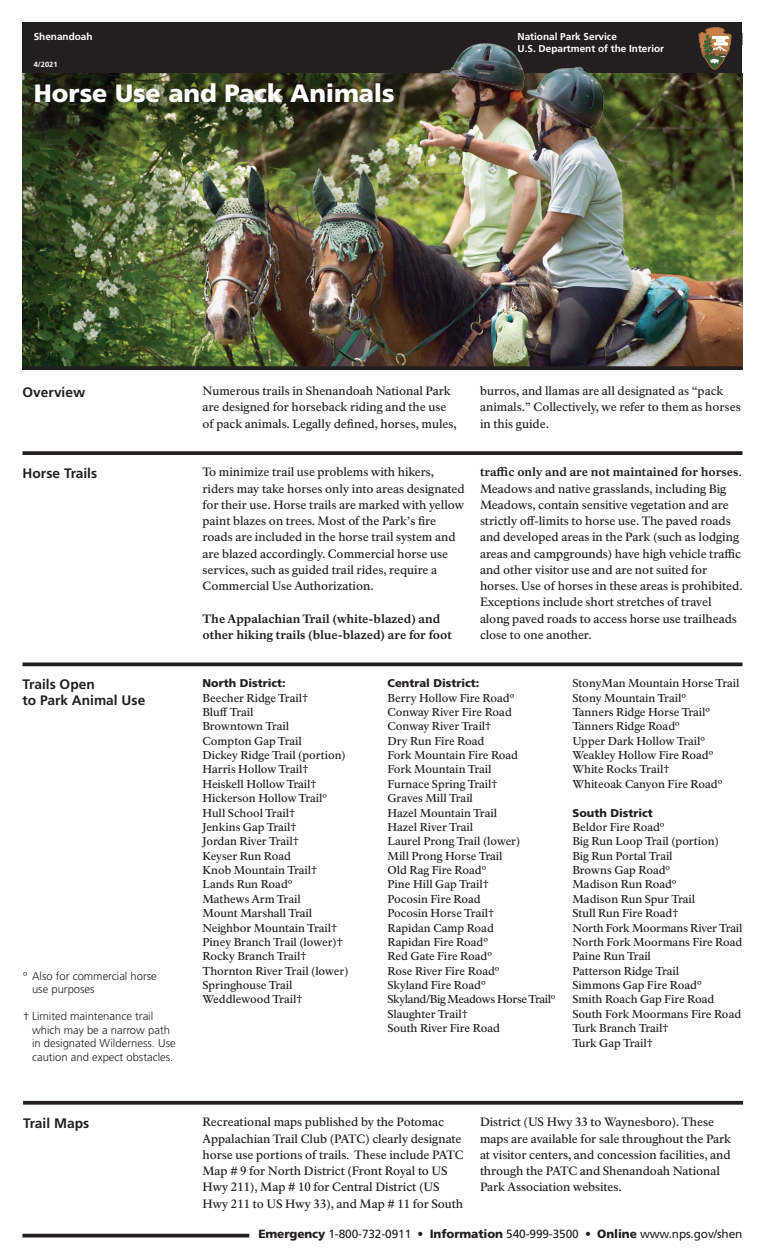
<style>
.page{position:relative;width:765px;height:1260px;background:#fff}
.page>*{position:absolute;margin:0;border:0;box-sizing:border-box;transform-origin:0 0}
.Main_Title_H1{font:900 25px "Frutiger LT Std";letter-spacing:-.005em;color:#fff}
.Left_Side_Sub_Header{font:700 13.75px "Frutiger LT Std";color:#231f20}
.Main_Body{font:500 11.88px/16.2px "NPS Rawlinson OT";letter-spacing:-.005em;color:#231f20}
.Main_Body-2{font:800 11.88px/16.2px "NPS Rawlinson OT";color:#231f20}
.P_1_Footer{font:11.88px "Frutiger LT Std";letter-spacing:-.01em;color:#231f20}
.Trail_List{font:500 11.25px/14.4px "NPS Rawlinson OT";letter-spacing:-.005em;color:#231f20}
.t1{font:300 11.25px/13.5px "Frutiger LT Std";color:#231f20}
.Trail_List_Headers{font:900 11.25px "Frutiger LT Std";color:#231f20}
.Trail_List-2{font:500 11.25px "NPS Rawlinson OT";letter-spacing:-.035em;color:#231f20}
.t2{font:700 10px/12px "Frutiger LT Std";color:#fff}
.t3{font:700 7.5px "Frutiger LT Std";color:#fff}
.s1{font-weight:800}
.s2{font-weight:900}
</style>
<div class="page">
<svg style="left:23px;top:1101px;width:720px;height:4px;background:#363233"></svg>
<svg style="left:22px;top:662px;width:720px;height:4px;background:#3e3a3b"></svg>
<svg style="left:22px;top:451px;width:720px;height:4px;background:#302c2d"></svg>
<div style="left:22px;top:22px;width:720px;height:51px;background:#231f20"></div>
<svg style="left:22px;top:1234px;width:227px;height:4px"></svg>
<svg style="left:742px;top:33px;width:1px;height:13px"></svg>
<img style="left:22px;top:26px;width:720px;height:344px">
<p class="t2" style="left:34px;top:31px;width:60px">Shenandoah</p>
<p class="t2" style="left:518px;top:31px;width:148px">National Park Service<br>U.S. Department of the Interior</p>
<p class="t3" style="left:34px;top:60px;width:25px">4/2021</p>
<h1 class="Main_Title_H1" style="left:34px;top:78px;width:362px">Horse Use and Pack Animals</h1>
<h2 class="Left_Side_Sub_Header" style="left:22px;top:384px;width:64px">Overview</h2>
<p class="Main_Body" style="left:202px;top:383px;width:256px">Numerous trails in Shenandoah National Park are designed for horseback riding and the use of pack animals. Legally defined, horses, mules,</p>
<p class="Main_Body" style="left:480px;top:383px;width:262px">burros, and llamas are all designated as “pack animals.” Collectively, we refer to them as horses in this guide.</p>
<h2 class="Left_Side_Sub_Header" style="left:22px;top:465px;width:76px">Horse Trails</h2>
<p class="Main_Body" style="left:202px;top:464px;width:264px">To minimize trail use problems with hikers, riders may take horses only into areas designated for their use. Horse trails are marked with yellow paint blazes on trees. Most of the Park’s fire roads are included in the horse trail system and are blazed accordingly. Commercial horse use services, such as guided trail rides, require a Commercial Use Authorization.</p>
<p class="Main_Body-2" style="left:202px;top:611px;width:251px">The Appalachian Trail (white-blazed) and other hiking trails (blue-blazed) are for foot</p>
<p class="Main_Body" style="left:480px;top:464px;width:264px"><span class="s1">traffic only and are not maintained for horses</span>.<br>Meadows and native grasslands, including Big Meadows, contain sensitive vegetation and are strictly off-limits to horse use. The paved roads and developed areas in the Park (such as lodging areas and campgrounds) have high vehicle traffic and other visitor use and are not suited for horses. Use of horses in these areas is prohibited.<br>Exceptions include short stretches of travel along paved roads to access horse use trailheads close to one another.</p>
<h2 class="Left_Side_Sub_Header" style="left:22px;top:676px;width:74px">Trails Open</h2>
<h2 class="Left_Side_Sub_Header" style="left:22px;top:692px;width:124px">to Park Animal Use</h2>
<p class="t1" style="left:32px;top:969px;width:126px;text-indent:-9px">º Also for commercial horse use purposes</p>
<p class="t1" style="left:32px;top:1010px;width:145px;text-indent:-9px">† Limited maintenance trail which may be a narrow path in designated Wilderness. Use caution and expect obstacles.</p>
<p class="Trail_List_Headers" style="left:202px;top:676px;width:85px">North District:</p>
<p class="Trail_List" style="left:202px;top:691px;width:107px">Beecher Ridge Trail†</p>
<p class="Trail_List" style="left:202px;top:705px;width:52px">Bluff Trail</p>
<p class="Trail_List" style="left:202px;top:720px;width:88px">Browntown Trail</p>
<p class="Trail_List" style="left:202px;top:734px;width:101px">Compton Gap Trail</p>
<p class="Trail_List" style="left:202px;top:748px;width:145px">Dickey Ridge Trail (portion)</p>
<p class="Trail_List" style="left:202px;top:763px;width:107px">Harris Hollow Trail†</p>
<p class="Trail_List" style="left:202px;top:777px;width:116px">Heiskell Hollow Trail†</p>
<p class="Trail_List" style="left:202px;top:791px;width:126px">Hickerson Hollow Trailº</p>
<p class="Trail_List" style="left:202px;top:806px;width:94px">Hull School Trail†</p>
<p class="Trail_List" style="left:202px;top:820px;width:95px">Jenkins Gap Trail†</p>
<p class="Trail_List" style="left:202px;top:835px;width:98px">Jordan River Trail†</p>
<p class="Trail_List" style="left:202px;top:849px;width:90px">Keyser Run Road</p>
<p class="Trail_List" style="left:202px;top:863px;width:116px">Knob Mountain Trail†</p>
<p class="Trail_List" style="left:202px;top:878px;width:91px">Lands Run Roadº</p>
<p class="Trail_List" style="left:202px;top:892px;width:100px">Mathews Arm Trail</p>
<p class="Trail_List" style="left:202px;top:906px;width:111px">Mount Marshall Trail</p>
<p class="Trail_List" style="left:202px;top:921px;width:136px">Neighbor Mountain Trail†</p>
<p class="Trail_List" style="left:202px;top:935px;width:142px">Piney Branch Trail (lower)†</p>
<p class="Trail_List" style="left:202px;top:950px;width:106px">Rocky Branch Trail†</p>
<p class="Trail_List" style="left:202px;top:964px;width:147px">Thornton River Trail (lower)</p>
<p class="Trail_List" style="left:202px;top:978px;width:92px">Springhouse Trail</p>
<p class="Trail_List" style="left:202px;top:993px;width:101px">Weddlewood Trail†</p>
<p class="Trail_List_Headers" style="left:388px;top:676px;width:93px">Central District:</p>
<p class="Trail_List" style="left:388px;top:691px;width:128px">Berry Hollow Fire Roadº</p>
<p class="Trail_List" style="left:388px;top:705px;width:126px">Conway River Fire Road</p>
<p class="Trail_List" style="left:388px;top:720px;width:105px">Conway River Trail†</p>
<p class="Trail_List" style="left:388px;top:734px;width:98px">Dry Run Fire Road</p>
<p class="Trail_List" style="left:388px;top:748px;width:132px">Fork Mountain Fire Road</p>
<p class="Trail_List" style="left:388px;top:763px;width:106px">Fork Mountain Trail</p>
<p class="Trail_List" style="left:388px;top:777px;width:111px">Furnace Spring Trail†</p>
<p class="Trail_List" style="left:388px;top:791px;width:87px">Graves Mill Trail</p>
<p class="Trail_List" style="left:388px;top:806px;width:111px">Hazel Mountain Trail</p>
<p class="Trail_List" style="left:388px;top:820px;width:87px">Hazel River Trail</p>
<p class="Trail_List" style="left:388px;top:835px;width:134px">Laurel Prong Trail (lower)</p>
<p class="Trail_List" style="left:388px;top:849px;width:116px">Mill Prong Horse Trail</p>
<p class="Trail_List" style="left:388px;top:863px;width:100px">Old Rag Fire Roadº</p>
<p class="Trail_List" style="left:388px;top:878px;width:103px">Pine Hill Gap Trail†</p>
<p class="Trail_List" style="left:388px;top:892px;width:95px">Pocosin Fire Road</p>
<p class="Trail_List" style="left:388px;top:906px;width:108px">Pocosin Horse Trail†</p>
<p class="Trail_List" style="left:388px;top:921px;width:108px">Rapidan Camp Road</p>
<p class="Trail_List" style="left:388px;top:935px;width:102px">Rapidan Fire Roadº</p>
<p class="Trail_List" style="left:388px;top:950px;width:106px">Red Gate Fire Roadº</p>
<p class="Trail_List" style="left:388px;top:964px;width:114px">Rose River Fire Roadº<br>Skyland Fire Roadº</p>
<p class="Trail_List-2" style="left:388px;top:993px;width:169px">Skyland/Big Meadows Horse Trailº</p>
<p class="Trail_List" style="left:388px;top:1007px;width:82px">Slaughter Trail†</p>
<p class="Trail_List" style="left:388px;top:1021px;width:114px">South River Fire Road</p>
<p class="Trail_List" style="left:572px;top:676px;width:168px">StonyMan Mountain Horse Trail</p>
<p class="Trail_List" style="left:572px;top:691px;width:115px">Stony Mountain Trailº</p>
<p class="Trail_List" style="left:572px;top:705px;width:139px">Tanners Ridge Horse Trailº</p>
<p class="Trail_List" style="left:572px;top:720px;width:109px">Tanners Ridge Roadº</p>
<p class="Trail_List" style="left:572px;top:734px;width:134px">Upper Dark Hollow Trailº</p>
<p class="Trail_List" style="left:572px;top:748px;width:142px">Weakley Hollow Fire Roadº</p>
<p class="Trail_List" style="left:572px;top:763px;width:98px">White Rocks Trail†</p>
<p class="Trail_List" style="left:572px;top:777px;width:151px">Whiteoak Canyon Fire Roadº</p>
<p class="Trail_List_Headers" style="left:572px;top:806px;width:82px">South District</p>
<p class="Trail_List" style="left:572px;top:820px;width:94px">Beldor Fire Roadº</p>
<p class="Trail_List" style="left:572px;top:835px;width:148px">Big Run Loop Trail (portion)</p>
<p class="Trail_List" style="left:572px;top:849px;width:102px">Big Run Portal Trail</p>
<p class="Trail_List" style="left:572px;top:863px;width:99px">Browns Gap Roadº</p>
<p class="Trail_List" style="left:572px;top:878px;width:106px">Madison Run Roadº</p>
<p class="Trail_List" style="left:572px;top:892px;width:124px">Madison Run Spur Trail</p>
<p class="Trail_List" style="left:572px;top:906px;width:107px">Stull Run Fire Road†</p>
<p class="Trail_List" style="left:572px;top:921px;width:171px">North Fork Moormans River Trail</p>
<p class="Trail_List" style="left:572px;top:935px;width:171px">North Fork Moormans Fire Road</p>
<p class="Trail_List" style="left:572px;top:950px;width:80px">Paine Run Trail</p>
<p class="Trail_List" style="left:572px;top:964px;width:108px">Patterson Ridge Trail</p>
<p class="Trail_List" style="left:572px;top:978px;width:131px">Simmons Gap Fire Roadº</p>
<p class="Trail_List" style="left:572px;top:993px;width:143px">Smith Roach Gap Fire Road</p>
<p class="Trail_List" style="left:572px;top:1007px;width:170px">South Fork Moormans Fire Road</p>
<p class="Trail_List" style="left:572px;top:1021px;width:97px">Turk Branch Trail†</p>
<p class="Trail_List" style="left:572px;top:1036px;width:82px">Turk Gap Trail†</p>
<h2 class="Left_Side_Sub_Header" style="left:23px;top:1115px;width:68px">Trail Maps</h2>
<p class="Main_Body" style="left:202px;top:1114px;width:263px">Recreational maps published by the Potomac Appalachian Trail Club (PATC) clearly designate horse use portions of trails. These include PATC Map # 9 for North District (Front Royal to US Hwy 211), Map # 10 for Central District (US Hwy 211 to US Hwy 33), and Map # 11 for South</p>
<p class="Main_Body" style="left:480px;top:1114px;width:253px">District (US Hwy 33 to Waynesboro). These maps are available for sale throughout the Park at visitor centers, and concession facilities, and through the PATC and Shenandoah National Park Association websites.</p>
<p class="P_1_Footer" style="left:258px;top:1226px;width:486px"><span class="s2">Emergency</span> 1-800-732-0911 • <span class="s2">Information</span> 540-999-3500 • <span class="s2">Online</span> www.nps.gov/shen</p>
</div>
